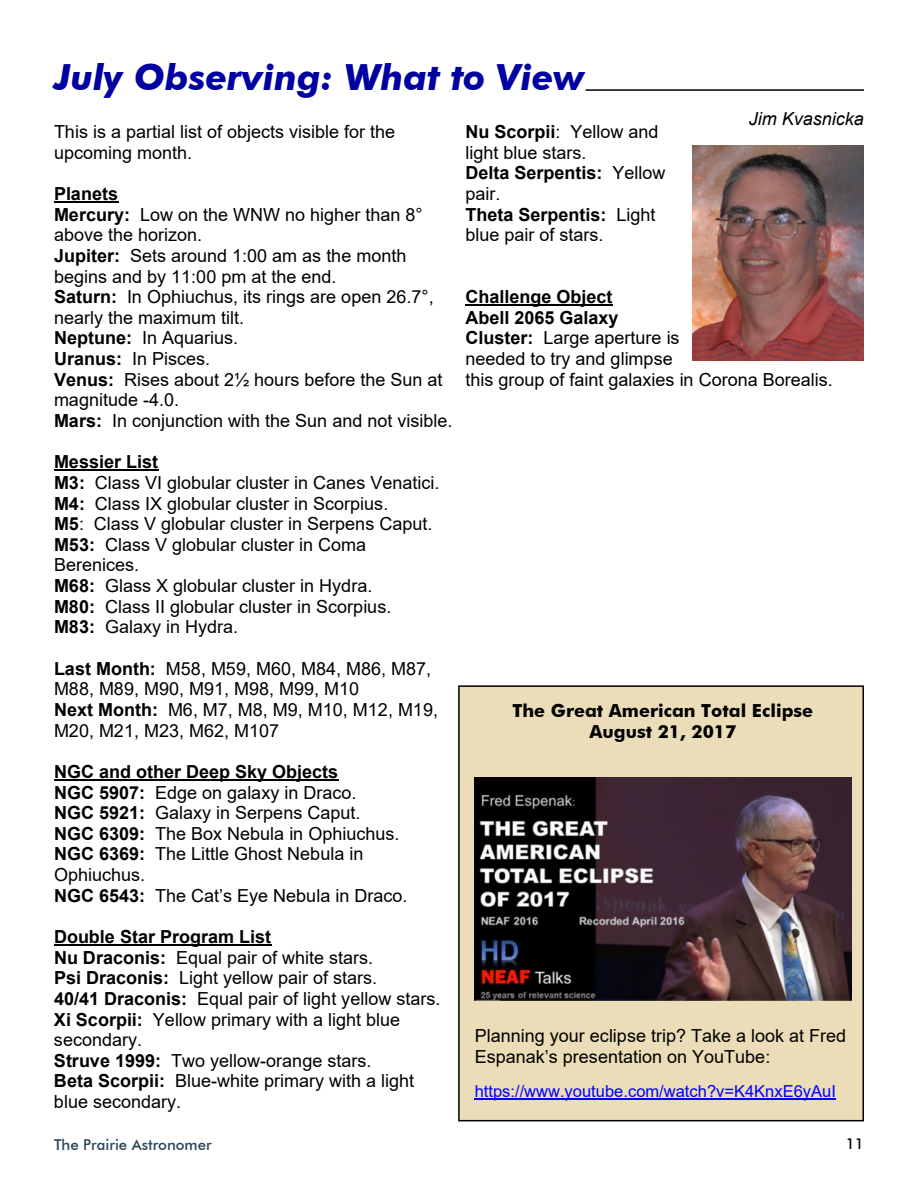
<style>
.page{position:relative;width:918px;height:1188px;background:#fff}
.page>*{position:absolute;margin:0;border:0;box-sizing:border-box;transform-origin:0 0}
.t1{font:italic 700 36px "Futura BT";color:#0100a1}
.t2{font:18px/20.7px "Arial";color:#000}
.t3{font:700 18px/21.6px "Futura BT";color:#000;text-align:center}
.t4{font:italic 18px "Arial";color:#000}
.t5{font:16.5px "Arial";color:#00f}
.t6{font:500 15px "Futura BT";color:#2e4556}
.t7{font:500 15px "Futura BT";color:#000}
.s1{font-weight:700}
</style>
<div class="page">
<hr style="left:54px;top:201px;width:64px;height:2px;background:#000">
<hr style="left:54px;top:469px;width:104px;height:2px;background:#000">
<hr style="left:54px;top:779px;width:284px;height:2px;background:#000">
<hr style="left:54px;top:944px;width:217px;height:2px;background:#000">
<hr style="left:465px;top:304px;width:147px;height:2px;background:#000">
<hr style="left:586px;top:89px;width:278px;height:2px;background:#000">
<img style="left:692px;top:145px;width:172px;height:215px">
<div style="left:458px;top:685px;width:406px;height:436px;background:#ebddb8;border:2px solid #000"></div>
<hr style="left:475px;top:1098px;width:361px;height:1px;background:#00f">
<img style="left:475px;top:777px;width:376px;height:224px">
<h1 class="t1" style="left:54px;top:63px;width:532px">July Observing: What to View</h1>
<p class="t2" style="left:54px;top:123px;width:343px">This is a partial list of objects visible for the upcoming month.</p>
<p class="t2" style="left:54px;top:185px;width:400px"><span class="s1">Planets<br>Mercury:</span> Low on the WNW no higher than 8° above the horizon.<br><span class="s1">Jupiter:</span> Sets around 1:00 am as the month begins and by 11:00 pm at the end.<br><span class="s1">Saturn:</span> In Ophiuchus, its rings are open 26.7°, nearly the maximum tilt.<br><span class="s1">Neptune:</span> In Aquarius.<br><span class="s1">Uranus:</span> In Pisces.<br><span class="s1">Venus:</span> Rises about 2½ hours before the Sun at magnitude -4.0.<br><span class="s1">Mars:</span> In conjunction with the Sun and not visible.</p>
<p class="t2" style="left:54px;top:453px;width:387px"><span class="s1">Messier List<br>M3:</span> Class VI globular cluster in Canes Venatici.<br><span class="s1">M4:</span> Class IX globular cluster in Scorpius.<br><span class="s1">M5</span>: Class V globular cluster in Serpens Caput.<br><span class="s1">M53:</span> Class V globular cluster in Coma Berenices.<br><span class="s1">M68:</span> Glass X globular cluster in Hydra.<br><span class="s1">M80:</span> Class II globular cluster in Scorpius.<br><span class="s1">M83:</span> Galaxy in Hydra.</p>
<p class="t2" style="left:54px;top:660px;width:386px"><span class="s1">Last Month:</span> M58, M59, M60, M84, M86, M87, M88, M89, M90, M91, M98, M99, M10<br><span class="s1">Next Month:</span> M6, M7, M8, M9, M10, M12, M19, M20, M21, M23, M62, M107</p>
<p class="t2" style="left:54px;top:763px;width:355px"><span class="s1">NGC and other Deep Sky Objects<br>NGC 5907:</span> Edge on galaxy in Draco.<br><span class="s1">NGC 5921:</span> Galaxy in Serpens Caput.<br><span class="s1">NGC 6309:</span> The Box Nebula in Ophiuchus.<br><span class="s1">NGC 6369:</span> The Little Ghost Nebula in<br>Ophiuchus.<br><span class="s1">NGC 6543:</span> The Cat’s Eye Nebula in Draco.</p>
<p class="t2" style="left:54px;top:928px;width:388px"><span class="s1">Double Star Program List<br>Nu Draconis:</span> Equal pair of white stars.<br><span class="s1">Psi Draconis:</span> Light yellow pair of stars.<br><span class="s1">40/41 Draconis:</span> Equal pair of light yellow stars.<br><span class="s1">Xi Scorpii:</span> Yellow primary with a light blue secondary.<br><span class="s1">Struve 1999:</span> Two yellow-orange stars.<br><span class="s1">Beta Scorpii:</span> Blue-white primary with a light blue secondary.</p>
<p class="t2" style="left:465px;top:123px;width:202px"><span class="s1">Nu Scorpii</span>: Yellow and light blue stars.<br><span class="s1">Delta Serpentis:</span> Yellow pair.<br><span class="s1">Theta Serpentis:</span> Light blue pair of stars.</p>
<p class="t4" style="left:749px;top:111px;width:117px">Jim Kvasnicka</p>
<p class="t2" style="left:465px;top:288px;width:369px"><span class="s1">Challenge Object<br>Abell 2065 Galaxy<br>Cluster:</span> Large aperture is<br>needed to try and glimpse<br>this group of faint galaxies in Corona Borealis.</p>
<p class="t3" style="left:513px;top:701px;width:302px">The Great American Total Eclipse<br>August 21, 2017</p>
<p class="t2" style="left:475px;top:1027px;width:373px">Planning your eclipse trip? Take a look at Fred<br>Espanak’s presentation on YouTube:</p>
<p class="t5" style="left:475px;top:1085px;width:363px">https://www.youtube.com/watch?v=K4KnxE6yAuI</p>
<p class="t6" style="left:54px;top:1138px;width:159px">The Prairie Astronomer</p>
<p class="t7" style="left:846px;top:1138px;width:20px">11</p>
</div>
